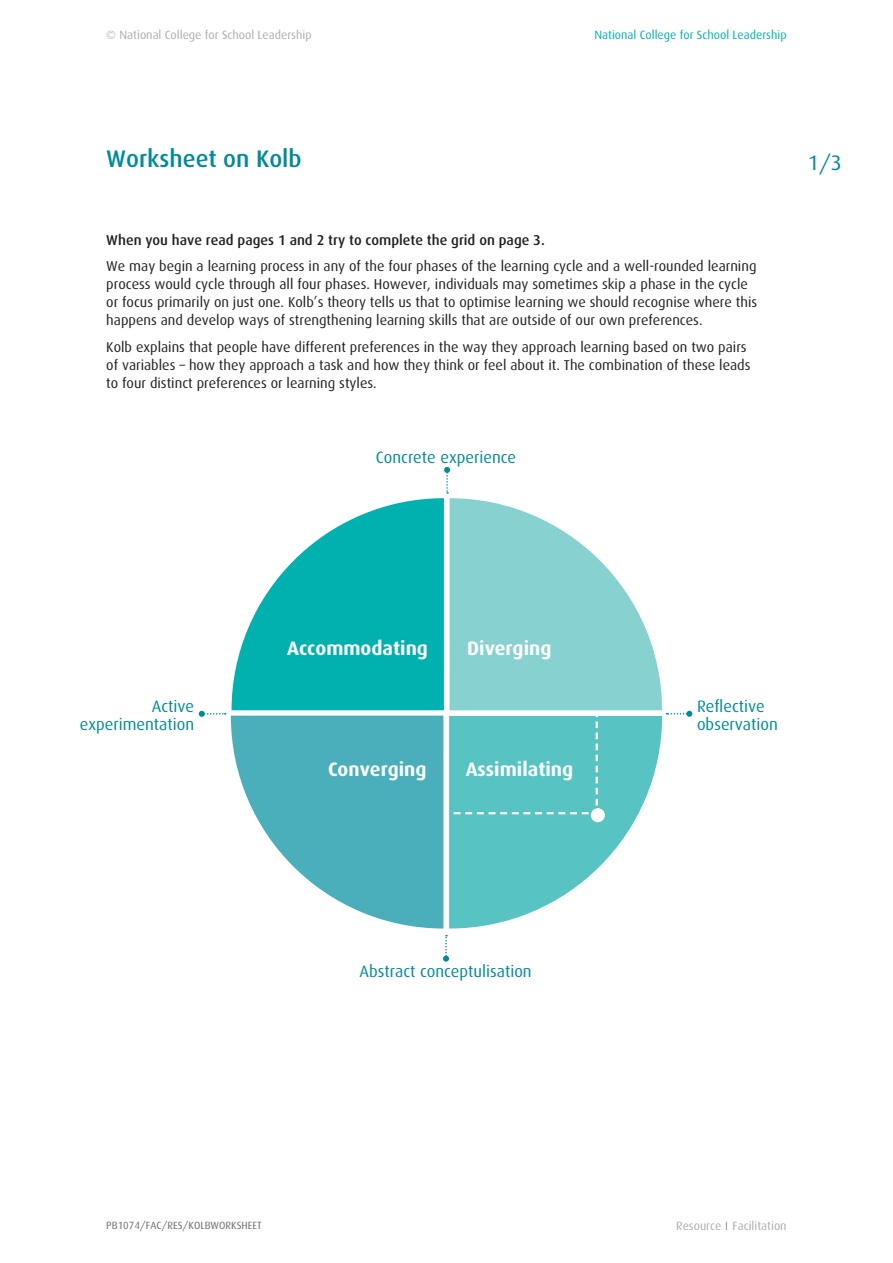
<style>
.page{position:relative;width:893px;height:1263px;background:#fff}
.page>*{position:absolute;margin:0;border:0;box-sizing:border-box;transform-origin:0 0}
.t1{font:500 24px "Dax";color:#008b98}
.t2{font:21px "Dax";color:#008b98}
.Subhead_2{font:700 19.5px "Dax";color:#fff}
.Text_1st_paragraph{font:16.5px/18px "Dax";color:#008b98;text-align:right}
.Text_1st_paragraph-2{font:14.25px/18px "Dax";color:#231f20}
.Text_1st_paragraph-3{font:500 14.25px "Dax";color:#231f20}
.t3{font:12px "Dax";color:#acadb1}
.t4{font:12px "Dax";color:#00b1b0}
.t5{font:10.5px "Dax";color:#6c6d70}
.s1{font-weight:300;color:#6c6d70}
</style>
<div class="page">
<svg style="left:232px;top:498px;width:212px;height:212px;fill:#00b1b0"></svg>
<svg style="left:231px;top:716px;width:212px;height:212px;fill:#4aafba"></svg>
<svg style="left:449px;top:716px;width:213px;height:212px;fill:#57c4c3"></svg>
<svg style="left:449px;top:498px;width:213px;height:212px;fill:#87d1d0"></svg>
<div style="left:443px;top:716px;width:156px;height:99px;background:#57c4c3"></div>
<div style="left:591px;top:808px;width:14px;height:14px;background:#fff;border-radius:50%"></div>
<svg style="left:443px;top:935px;width:6px;height:27px"></svg>
<svg style="left:444px;top:467px;width:6px;height:27px"></svg>
<svg style="left:666px;top:711px;width:26px;height:6px"></svg>
<svg style="left:199px;top:711px;width:27px;height:6px"></svg>
<div style="left:444px;top:498px;width:5px;height:432px;background:#fff"></div>
<p class="t3" style="left:106px;top:28px;width:207px">© National College for School Leadership</p>
<p class="t4" style="left:594px;top:28px;width:194px">National College for School Leadership</p>
<p class="t1" style="left:106px;top:146px;width:197px">Worksheet on Kolb</p>
<p class="Text_1st_paragraph-3" style="left:106px;top:232px;width:440px">When you have read pages 1 and 2 try to complete the grid on page 3.</p>
<p class="Text_1st_paragraph-2" style="left:106px;top:258px;width:652px">We may begin a learning process in any of the four phases of the learning cycle and a well-rounded learning process would cycle through all four phases. However, individuals may sometimes skip a phase in the cycle or focus primarily on just one. Kolb’s theory tells us that to optimise learning we should recognise where this happens and develop ways of strengthening learning skills that are outside of our own preferences.</p>
<p class="Text_1st_paragraph-2" style="left:106px;top:338px;width:646px">Kolb explains that people have different preferences in the way they approach learning based on two pairs of variables – how they approach a task and how they think or feel about it. The combination of these leads to four distinct preferences or learning styles.</p>
<p class="Text_1st_paragraph" style="left:376px;top:449px;width:142px">Concrete experience</p>
<p class="t2" style="left:808px;top:151px;width:35px">1/3</p>
<p class="Subhead_2" style="left:287px;top:637px;width:142px">Accommodating</p>
<p class="Subhead_2" style="left:467px;top:637px;width:86px">Diverging</p>
<p class="Text_1st_paragraph" style="left:80px;top:697px;width:116px">Active experimentation</p>
<p class="Text_1st_paragraph" style="left:697px;top:697px;width:82px;text-align:left">Reflective observation</p>
<p class="Subhead_2" style="left:328px;top:758px;width:100px">Converging</p>
<p class="Subhead_2" style="left:466px;top:758px;width:109px">Assimilating</p>
<p class="Text_1st_paragraph" style="left:359px;top:962px;width:174px">Abstract conceptulisation</p>
<p class="t5" style="left:106px;top:1219px;width:157px">PB1074/FAC/RES/KOLBWORKSHEET</p>
<p class="t3" style="left:676px;top:1219px;width:112px">Resource <span class="s1">I</span> Facilitation</p>
</div>
